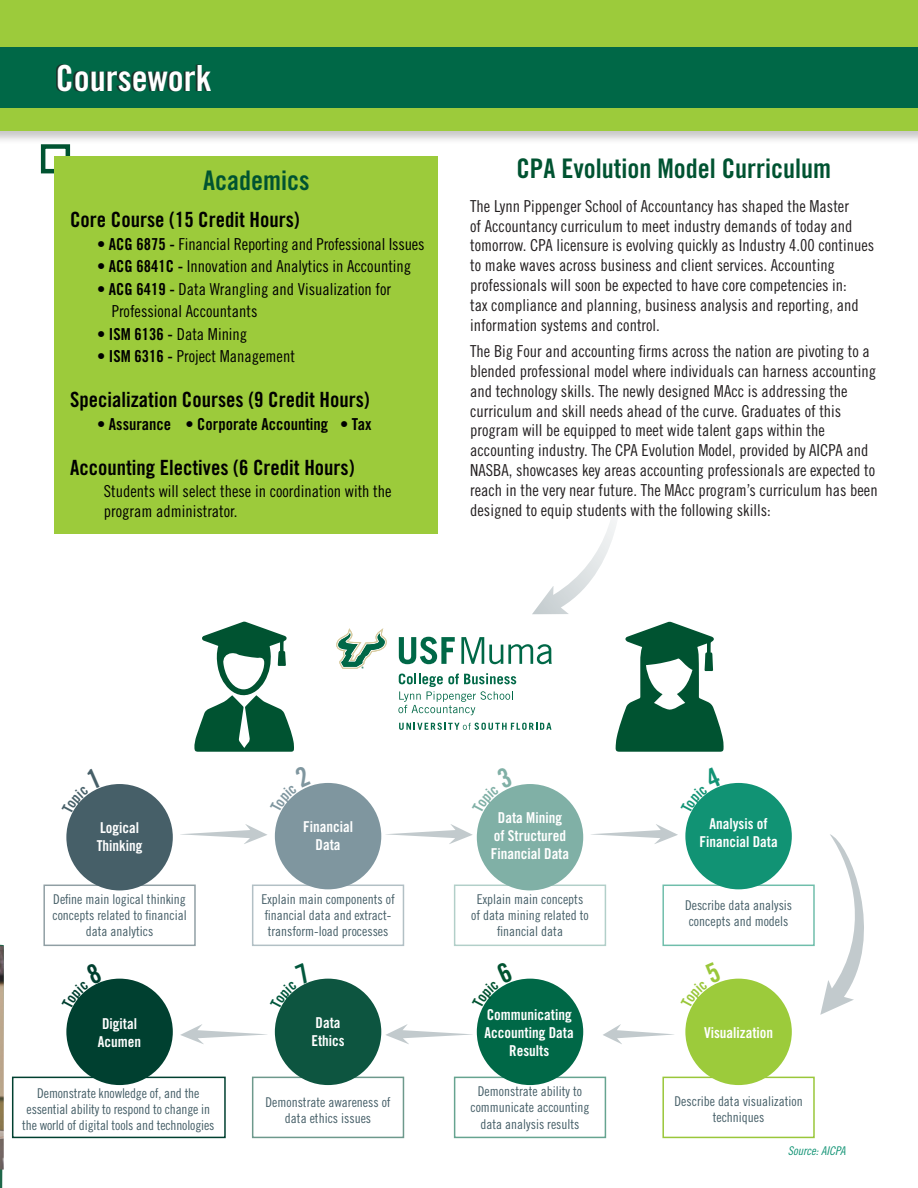
<style>
.page{position:relative;width:918px;height:1188px;background:#fff}
.page>*{position:absolute;margin:0;border:0;box-sizing:border-box;transform-origin:0 0}
.t1{font:36px "Trade Gothic LT Std Bd Cn 20";color:#fff}
.t2{font:27px "Trade Gothic LT Std Bd Cn 20";color:#005331}
.t3{font:21px "Trade Gothic LT Std Bd Cn 20";color:#000}
.t4{font:16.5px/19.8px "Trade Gothic LT Std Cn 18";color:#231f20}
.t5{font:16.5px/22.5px "Trade Gothic LT Std Cn 18";color:#000}
.t6{font:16.5px "Trade Gothic LT Std Bd Cn 20";color:#000}
.t7{font:15px/18px "Trade Gothic LT Std Bd Cn 20";color:#fff;text-align:center}
.t8{font:13.5px/16.2px "Trade Gothic LT Std Cn 18";color:#465f68;text-align:center}
.t9{font:12px "Trade Gothic LT Std Cn 18 Obl";color:#119374}
.s1{font-family:"Trade Gothic LT Std Bd Cn 20"}
</style>
<div class="page">
<div style="left:662px;top:1077px;width:153px;height:61px;border:2px solid #9ac73a"></div>
<div style="left:0;top:0;width:918px;height:145px;background:#231f20;opacity:.25"></div>
<div style="left:0;top:0;width:918px;height:131px;background:#9ccb3b"></div>
<div style="left:0;top:47px;width:918px;height:61px;background:#006847"></div>
<svg style="left:0;top:944px;width:4px;height:244px"></svg>
<div style="left:41px;top:144px;width:29px;height:29px;border:4px solid #005331"></div>
<div style="left:56px;top:64px;width:154px;height:28px;background:#231f20;opacity:.75"></div>
<div style="left:54px;top:156px;width:383px;height:378px;background:#9ccb3b"></div>
<img style="left:0;top:946px;width:4px;height:224px">
<svg style="left:194px;top:622px;width:100px;height:130px"></svg>
<svg style="left:336px;top:628px;width:51px;height:41px"></svg>
<svg style="left:399px;top:637px;width:56px;height:27px"></svg>
<svg style="left:461px;top:637px;width:91px;height:27px"></svg>
<svg style="left:399px;top:723px;width:152px;height:7px"></svg>
<svg style="left:398px;top:673px;width:118px;height:42px"></svg>
<svg style="left:616px;top:622px;width:108px;height:130px"></svg>
<div style="left:66px;top:784px;width:107px;height:106px;background:#465f68;border-radius:50%"></div>
<div style="left:275px;top:783px;width:106px;height:106px;background:#7f969f;border-radius:50%"></div>
<div style="left:477px;top:784px;width:106px;height:106px;background:#80b0a6;border-radius:50%"></div>
<div style="left:685px;top:783px;width:107px;height:106px;background:#119374;border-radius:50%"></div>
<div style="left:685px;top:979px;width:107px;height:106px;background:#9ccb3b;border-radius:50%"></div>
<div style="left:477px;top:979px;width:106px;height:106px;background:#006847;border-radius:50%"></div>
<div style="left:275px;top:979px;width:106px;height:106px;background:#0d5540;border-radius:50%"></div>
<div style="left:66px;top:979px;width:107px;height:106px;background:#004030;border-radius:50%"></div>
<div style="left:252px;top:885px;width:152px;height:61px;border:2px solid #7f969f"></div>
<div style="left:12px;top:1077px;width:214px;height:61px;border:2px solid #004030"></div>
<div style="left:454px;top:885px;width:152px;height:61px;border:2px solid #80b0a6"></div>
<svg style="left:180px;top:824px;width:87px;height:20px"></svg>
<svg style="left:386px;top:824px;width:87px;height:20px"></svg>
<svg style="left:591px;top:824px;width:87px;height:20px"></svg>
<svg style="left:603px;top:1024px;width:71px;height:20px"></svg>
<svg style="left:386px;top:1024px;width:87px;height:20px"></svg>
<svg style="left:180px;top:1024px;width:87px;height:20px"></svg>
<svg style="left:820px;top:834px;width:44px;height:181px"></svg>
<svg style="left:532px;top:512px;width:86px;height:102px"></svg>
<svg style="left:71px;top:981px;width:32px;height:28px"></svg>
<svg style="left:71px;top:787px;width:29px;height:27px"></svg>
<svg style="left:280px;top:785px;width:31px;height:27px"></svg>
<svg style="left:482px;top:787px;width:30px;height:26px"></svg>
<svg style="left:690px;top:785px;width:32px;height:28px"></svg>
<svg style="left:691px;top:981px;width:31px;height:27px"></svg>
<svg style="left:482px;top:981px;width:31px;height:27px"></svg>
<svg style="left:280px;top:981px;width:31px;height:28px"></svg>
<p class="t1" style="left:56px;top:56px;width:157px">Coursework</p>
<p class="t2" style="left:203px;top:164px;width:108px">Academics</p>
<p class="t3" style="left:70px;top:207px;width:231px">Core Course (15 Credit Hours)</p>
<p class="t5" style="left:97px;top:233px;width:329px">• <span class="s1">ACG 6875 -</span> Financial Reporting and Professional Issues</p>
<p class="t5" style="left:97px;top:255px;width:316px">• <span class="s1">ACG 6841C -</span> Innovation and Analytics in Accounting</p>
<p class="t5" style="left:112px;top:278px;width:281px;text-indent:-15px">• <span class="s1">ACG 6419 -</span> Data Wrangling and Visualization for<br>Professional Accountants</p>
<p class="t5" style="left:97px;top:323px;width:152px">• <span class="s1">ISM 6136 -</span> Data Mining</p>
<p class="t5" style="left:97px;top:345px;width:199px">• <span class="s1">ISM 6316 -</span> Project Management</p>
<p class="t3" style="left:70px;top:387px;width:301px">Specialization Courses (9 Credit Hours)</p>
<p class="t6" style="left:97px;top:414px;width:276px">• Assurance • Corporate Accounting • Tax</p>
<p class="t3" style="left:70px;top:455px;width:286px">Accounting Electives (6 Credit Hours)</p>
<p class="t5" style="left:104px;top:481px;width:289px;line-height:19.8px">Students will select these in coordination with the program administrator.</p>
<p class="t2" style="left:516px;top:152px;width:316px">CPA Evolution Model Curriculum</p>
<p class="t4" style="left:470px;top:196px;width:406px">The Lynn Pippenger School of Accountancy has shaped the Master<br>of Accountancy curriculum to meet industry demands of today and tomorrow. CPA licensure is evolving quickly as Industry 4.00 continues to make waves across business and client services. Accounting professionals will soon be expected to have core competencies in:<br>tax compliance and planning, business analysis and reporting, and information systems and control.</p>
<p class="t4" style="left:470px;top:341px;width:409px">The Big Four and accounting firms across the nation are pivoting to a blended professional model where individuals can harness accounting and technology skills. The newly designed MAcc is addressing the curriculum and skill needs ahead of the curve. Graduates of this program will be equipped to meet wide talent gaps within the accounting industry. The CPA Evolution Model, provided by AICPA and NASBA, showcases key areas accounting professionals are expected to reach in the very near future. The MAcc program’s curriculum has been designed to equip students with the following skills:</p>
<p class="t7" style="left:97px;top:819px;width:47px;text-align:left">Logical<br>Thinking</p>
<p class="t7" style="left:303px;top:818px;width:51px">Financial</p>
<p class="t7" style="left:316px;top:836px;width:26px">Data</p>
<p class="t8" style="left:52px;top:891px;width:136px">Define main logical thinking concepts related to financial data analytics</p>
<p class="t8" style="left:261px;top:891px;width:135px;text-align:left">Explain main components of financial data and extract&shy;transform-load processes</p>
<p class="t7" style="left:98px;top:1015px;width:45px;text-align:left">Digital<br>Acumen</p>
<p class="t7" style="left:316px;top:1013px;width:26px">Data</p>
<p class="t7" style="left:311px;top:1031px;width:35px">Ethics</p>
<p class="t7" style="left:491px;top:808px;width:80px">Data Mining of Structured<br>Financial Data</p>
<p class="t7" style="left:699px;top:815px;width:80px">Analysis of<br>Financial Data</p>
<p class="t8" style="left:471px;top:891px;width:119px">Explain main concepts of data mining related to financial data</p>
<p class="t8" style="left:685px;top:897px;width:109px;text-align:left">Describe data analysis concepts and models</p>
<p class="t7" style="left:485px;top:1006px;width:91px">Communicating<br>Accounting Data<br>Results</p>
<p class="t7" style="left:704px;top:1024px;width:71px">Visualization</p>
<p class="t8" style="left:22px;top:1085px;width:194px">Demonstrate knowledge of, and the essential ability to respond to change in the world of digital tools and technologies</p>
<p class="t8" style="left:265px;top:1094px;width:127px">Demonstrate awareness of data ethics issues</p>
<p class="t8" style="left:470px;top:1083px;width:121px">Demonstrate ability to communicate accounting data analysis results</p>
<p class="t8" style="left:675px;top:1093px;width:130px">Describe data visualization techniques</p>
<p class="t9" style="left:788px;top:1144px;width:59px">Source: AICPA</p>
</div>
